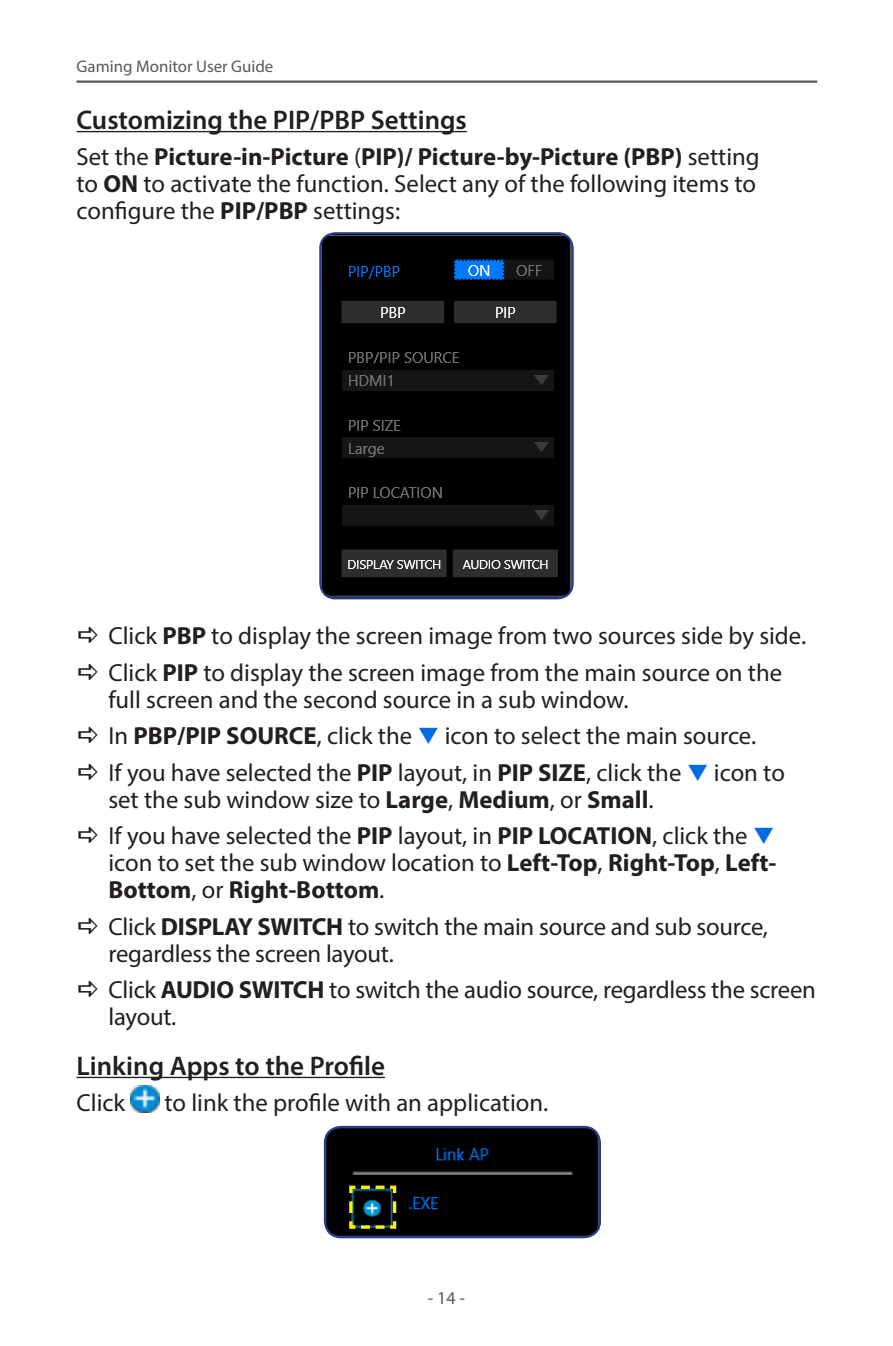
<style>
.page{position:relative;width:893px;height:1346px;background:#fff}
.page>*{position:absolute;margin:0;border:0;box-sizing:border-box;transform-origin:0 0}
.Body{font:600 27px "Myriad Pro";color:#231f20}
.Bullet_check_2{font:24.75px/27px "Myriad Pro";color:#231f20}
.Body-2{font:24.75px/27px "Myriad Pro";color:#231f20}
.t1{font:18px "Myriad Pro";color:#57585a}
.t2{font:16.88px "Myriad Pro";color:#57585a}
.s1{font-weight:700}
.s2{color:#006ee1}
</style>
<div class="page">
<hr style="left:77px;top:80px;width:740px;height:3px;background:#57585a">
<hr style="left:77px;top:131px;width:390px;height:1px;background:#231f20">
<hr style="left:77px;top:1077px;width:308px;height:1px;background:#231f20">
<img style="left:320px;top:233px;width:252px;height:365px">
<div style="left:319px;top:232px;width:255px;height:367px;border:2px solid #25408f;border-radius:15px"></div>
<img style="left:130px;top:1086px;width:29px;height:27px">
<img style="left:325px;top:1127px;width:275px;height:110px">
<div style="left:324px;top:1126px;width:277px;height:112px;border:2px solid #25408f;border-radius:16px"></div>
<svg style="left:348px;top:1184px;width:50px;height:46px;background:#2b3e24"></svg>
<p class="t2" style="left:77px;top:56px;width:198px">Gaming Monitor User Guide</p>
<p class="Body" style="left:77px;top:103px;width:392px">Customizing the PIP/PBP Settings</p>
<p class="Body-2" style="left:77px;top:143px;width:685px">Set the <span class="s1">Picture-in-Picture</span> (<span class="s1">PIP)/ Picture-by-Picture (PBP)</span> setting to <span class="s1">ON</span> to activate the function. Select any of the following items to configure the <span class="s1">PIP/PBP</span> settings:</p>
<p class="Bullet_check_2" style="left:108px;top:622px;width:699px">Click <span class="s1">PBP</span> to display the screen image from two sources side by side.</p>
<p class="Bullet_check_2" style="left:108px;top:658px;width:675px">Click <span class="s1">PIP</span> to display the screen image from the main source on the full screen and the second source in a sub window.</p>
<p class="Bullet_check_2" style="left:108px;top:722px;width:649px">In <span class="s1">PBP/PIP SOURCE</span>, click the <span class="s2">❑</span> icon to select the main source.</p>
<p class="Bullet_check_2" style="left:108px;top:758px;width:678px">If you have selected the <span class="s1">PIP</span> layout, in <span class="s1">PIP SIZE</span>, click the <span class="s2">❑</span> icon to set the sub window size to <span class="s1">Large</span>, <span class="s1">Medium</span>, or <span class="s1">Small</span>.</p>
<p class="Bullet_check_2" style="left:108px;top:822px;width:670px;text-align:justify">If you have selected the <span class="s1">PIP</span> layout, in <span class="s1">PIP LOCATION</span>, click the <span class="s2">❑ </span>icon to set the sub window location to <span class="s1">Left-Top</span>, <span class="s1">Right-Top</span>, <span class="s1">Left-Bottom</span>, or <span class="s1">Right-Bottom</span>.</p>
<p class="Bullet_check_2" style="left:108px;top:912px;width:661px">Click <span class="s1">DISPLAY SWITCH</span> to switch the main source and sub source, regardless the screen layout.</p>
<p class="Bullet_check_2" style="left:108px;top:976px;width:709px">Click <span class="s1">AUDIO SWITCH</span> to switch the audio source, regardless the screen layout.</p>
<p class="Body" style="left:77px;top:1048px;width:310px">Linking Apps to the Profile</p>
<p class="Bullet_check_2" style="left:77px;top:1089px;width:50px">Click</p>
<p class="Bullet_check_2" style="left:165px;top:1089px;width:385px">to link the profile with an application.</p>
<p class="t1" style="left:428px;top:1287px;width:39px">- 14 -</p>
</div>
